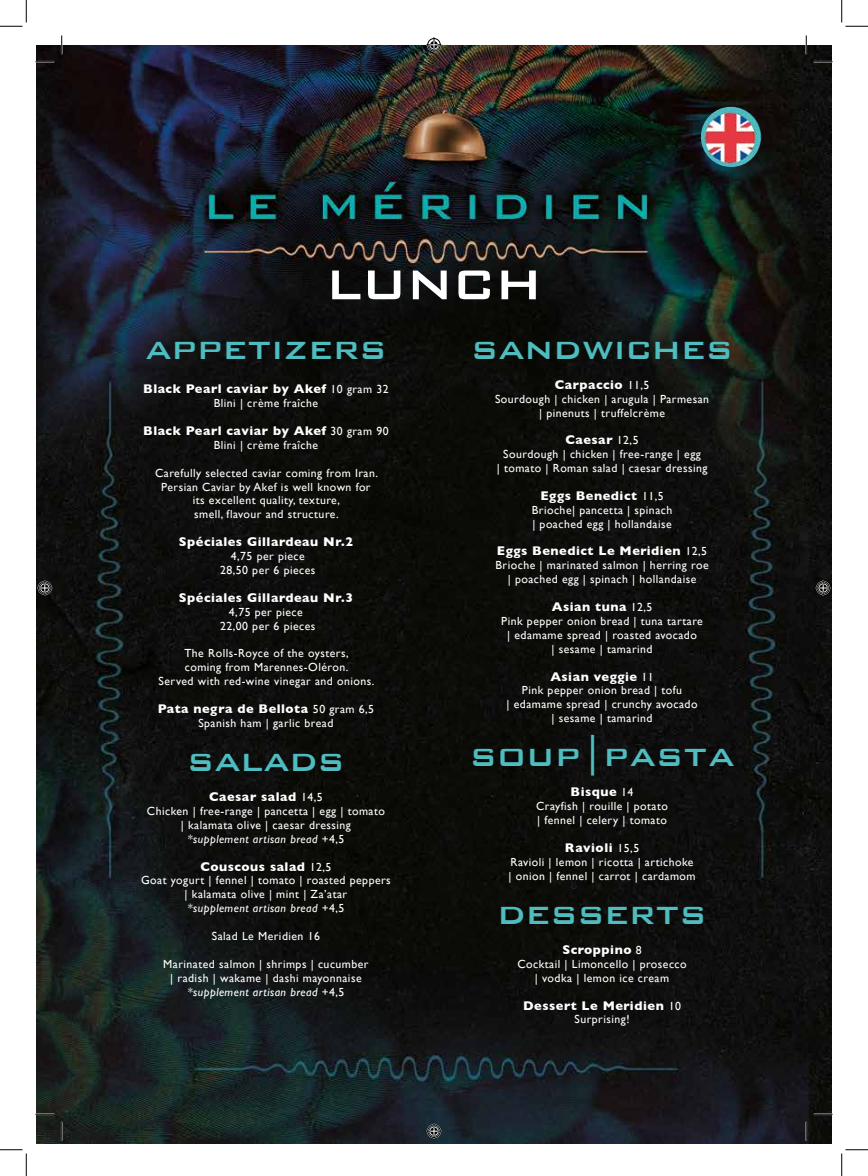
<style>
.page{position:relative;width:868px;height:1176px;background:#fff}
.page>*{position:absolute;margin:0;border:0;box-sizing:border-box;transform-origin:0 0}
.t1{font:500 55.62px "Bank Gothic";letter-spacing:-.04em;color:#fff}
.t2{font:500 40.62px "Bank Gothic";color:#4fbcbf}
.t3{font:700 12.88px "Gill Sans";letter-spacing:.04em;color:#fff}
.t4{font:11.75px/13.9px "Gill Sans";letter-spacing:.04em;color:#fff;text-align:center}
.s1{font-weight:400;font-size:11.75px}
.s2{font-style:italic}
</style>
<div class="page">
<img style="left:37px;top:46px;width:794px;height:1097px">
<img style="left:700px;top:107px;width:61px;height:60px;border-radius:30px">
<svg style="left:35px;top:61px;width:19px;height:1px"></svg>
<svg style="left:813px;top:61px;width:19px;height:1px"></svg>
<svg style="left:35px;top:1113px;width:19px;height:2px"></svg>
<svg style="left:813px;top:1113px;width:19px;height:2px"></svg>
<svg style="left:61px;top:35px;width:1px;height:19px"></svg>
<svg style="left:61px;top:1122px;width:1px;height:18px"></svg>
<svg style="left:805px;top:35px;width:2px;height:19px"></svg>
<svg style="left:805px;top:1122px;width:2px;height:18px"></svg>
<svg style="left:0;top:0;width:27px;height:27px"></svg>
<svg style="left:0;top:1149px;width:27px;height:27px"></svg>
<svg style="left:841px;top:0;width:26px;height:27px"></svg>
<svg style="left:841px;top:1149px;width:26px;height:27px"></svg>
<svg style="left:426px;top:37px;width:15px;height:15px"></svg>
<svg style="left:426px;top:1123px;width:15px;height:15px"></svg>
<svg style="left:37px;top:580px;width:15px;height:15px"></svg>
<svg style="left:815px;top:580px;width:15px;height:15px"></svg>
<h1 class="t1" style="left:325px;top:242px;width:220px">LUNCH</h1>
<h2 class="t2" style="left:145px;top:317px;width:243px">appetizers</h2>
<p class="t3" style="left:143px;top:379px;width:247px">Black Pearl caviar by Akef <span class="s1">10 gram 32</span></p>
<p class="t4" style="left:214px;top:396px;width:106px">Blini | crème fraîche</p>
<p class="t3" style="left:143px;top:420px;width:247px">Black Pearl caviar by Akef <span class="s1">30 gram 90</span></p>
<p class="t4" style="left:214px;top:438px;width:106px">Blini | crème fraîche</p>
<p class="t4" style="left:155px;top:466px;width:224px">Carefully selected caviar coming from Iran.<br>Persian Caviar by Akef is well known for its excellent quality, texture,<br>smell, flavour and structure.</p>
<p class="t3" style="left:179px;top:531px;width:176px">Spéciales Gillardeau Nr.2</p>
<p class="t4" style="left:220px;top:549px;width:97px">4,75 per piece<br>28,50 per 6 pieces</p>
<p class="t3" style="left:179px;top:587px;width:176px">Spéciales Gillardeau Nr.3</p>
<p class="t4" style="left:220px;top:605px;width:97px">4,75 per piece<br>22,00 per 6 pieces</p>
<p class="t4" style="left:159px;top:646px;width:217px">The Rolls-Royce of the oysters,<br>coming from Marennes-Oléron.<br>Served with red-wine vinegar and onions.</p>
<p class="t3" style="left:158px;top:698px;width:218px">Pata negra de Bellota <span class="s1">50 gram 6,5</span></p>
<p class="t4" style="left:198px;top:716px;width:136px">Spanish ham | garlic bread</p>
<h2 class="t2" style="left:187px;top:729px;width:159px">salads</h2>
<p class="t3" style="left:209px;top:786px;width:115px">Caesar salad <span class="s1">14,5</span></p>
<p class="t4" style="left:147px;top:804px;width:239px">Chicken | free-range | pancetta | egg | tomato | kalamata olive | caesar dressing<br><span class="s2">*supplement artisan bread</span> +4,5</p>
<p class="t3" style="left:200px;top:856px;width:133px">Couscous salad <span class="s1">12,5</span></p>
<p class="t4" style="left:141px;top:873px;width:251px">Goat yogurt | fennel | tomato | roasted peppers | kalamata olive | mint | Za’atar<br><span class="s2">*supplement artisan bread</span> +4,5</p>
<p class="t4" style="left:212px;top:929px;width:110px">Salad Le Meridien 16</p>
<p class="t4" style="left:163px;top:957px;width:207px">Marinated salmon | shrimps | cucumber | radish | wakame | dashi mayonnaise <span class="s2">*supplement artisan bread</span> +4,5</p>
<h2 class="t2" style="left:471px;top:317px;width:263px">sandwiches</h2>
<p class="t3" style="left:554px;top:374px;width:96px">Carpaccio <span class="s1">11,5</span></p>
<p class="t4" style="left:495px;top:392px;width:215px">Sourdough | chicken | arugula | Parmesan | pinenuts | truffelcrème</p>
<p class="t3" style="left:565px;top:430px;width:74px">Caesar <span class="s1">12,5</span></p>
<p class="t4" style="left:496px;top:447px;width:212px">Sourdough | chicken | free-range | egg<br>| tomato | Roman salad | caesar dressing</p>
<p class="t3" style="left:540px;top:485px;width:125px">Eggs Benedict <span class="s1">11,5</span></p>
<p class="t4" style="left:531px;top:503px;width:142px;text-align:left">Brioche| pancetta | spinach | poached egg | hollandaise</p>
<p class="t3" style="left:497px;top:541px;width:212px">Eggs Benedict Le Meridien <span class="s1">12,5</span></p>
<p class="t4" style="left:495px;top:558px;width:215px">Brioche | marinated salmon | herring roe | poached egg | spinach | hollandaise</p>
<p class="t3" style="left:551px;top:596px;width:102px">Asian tuna <span class="s1">12,5</span></p>
<p class="t4" style="left:501px;top:614px;width:203px">Pink pepper onion bread | tuna tartare | edamame spread | roasted avocado<br>| sesame | tamarind</p>
<p class="t3" style="left:550px;top:666px;width:105px">Asian veggie <span class="s1">11</span></p>
<p class="t4" style="left:506px;top:683px;width:192px">Pink pepper onion bread | tofu<br>| edamame spread | crunchy avocado | sesame | tamarind</p>
<h2 class="t2" style="left:469px;top:724px;width:266px">soup |pasta</h2>
<p class="t3" style="left:570px;top:782px;width:64px">Bisque <span class="s1">14</span></p>
<p class="t4" style="left:536px;top:799px;width:133px;text-align:left">Crayfish | rouille | potato | fennel | celery | tomato</p>
<p class="t3" style="left:565px;top:837px;width:76px">Ravioli <span class="s1">15,5</span></p>
<p class="t4" style="left:508px;top:855px;width:189px;text-align:left">Ravioli | lemon | ricotta | artichoke | onion | fennel | carrot | cardamom</p>
<h2 class="t2" style="left:497px;top:882px;width:211px">desserts</h2>
<p class="t3" style="left:562px;top:939px;width:81px">Scroppino <span class="s1">8</span></p>
<p class="t4" style="left:517px;top:957px;width:171px">Cocktail | Limoncello | prosecco | vodka | lemon ice cream</p>
<p class="t3" style="left:523px;top:995px;width:159px">Dessert Le Meridien <span class="s1">10</span></p>
<p class="t4" style="left:574px;top:1012px;width:56px">Surprising!</p>
</div>
